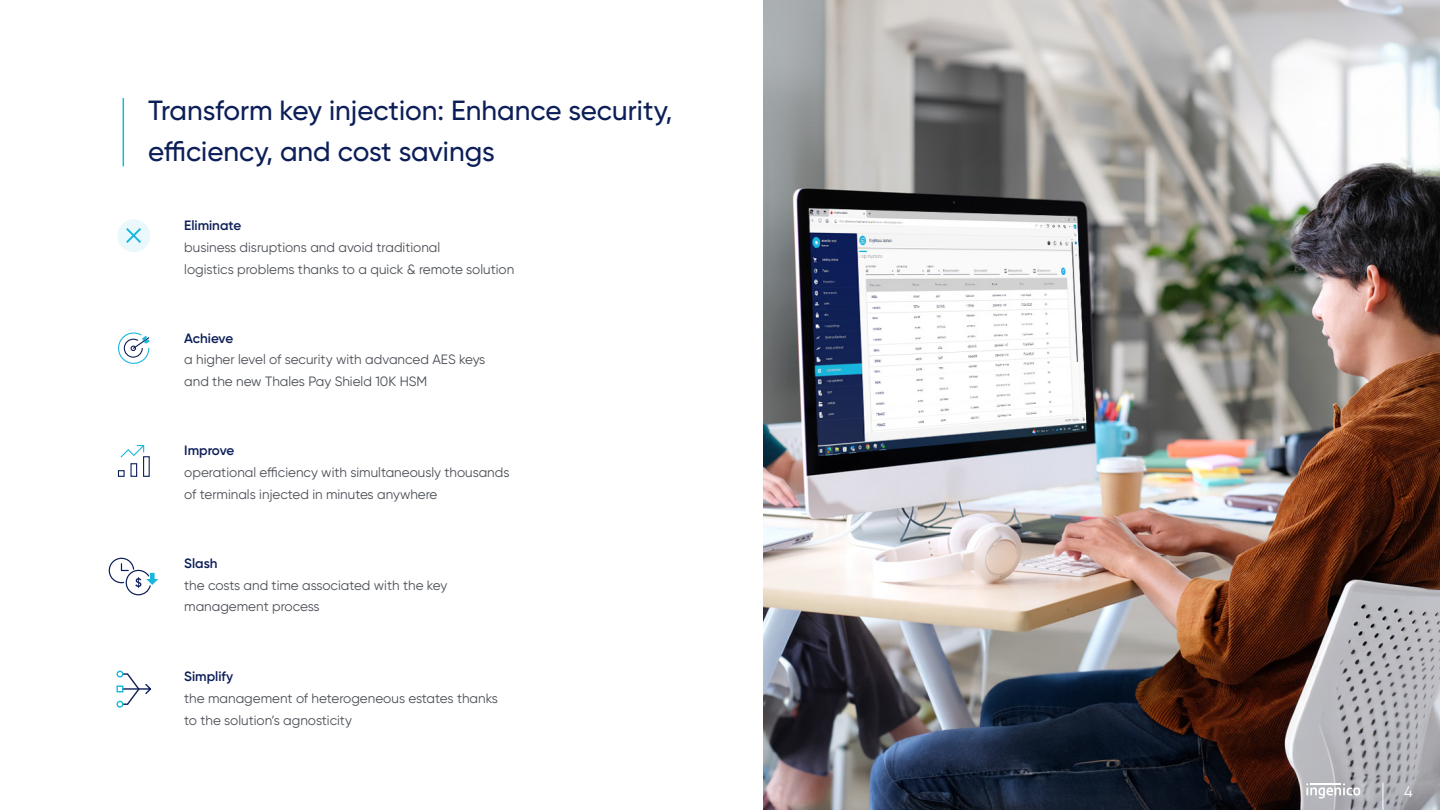
<style>
.page{position:relative;width:1440px;height:810px;background:#fff}
.page>*{position:absolute;margin:0;border:0;box-sizing:border-box;transform-origin:0 0}
.t1{font:500 27.75px/40.5px "Gilroy";color:#0c1e58}
.t2{font:15px "Gilroy";color:#fff}
.t3{font:13.5px/21.8px "Gilroy";color:#4a4f55}
.t4{font:600 13.5px "Gilroy";color:#0c1e58}
</style>
<div class="page">
<img style="left:764px;top:0;width:676px;height:810px">
<svg style="left:1306px;top:783px;width:54px;height:16px"></svg>
<svg style="left:1383px;top:783px;width:1px;height:27px"></svg>
<svg style="left:118px;top:332px;width:32px;height:32px"></svg>
<svg style="left:117px;top:219px;width:33px;height:33px"></svg>
<div style="left:130px;top:463px;width:7px;height:14px;border:1px solid #0c1e58"></div>
<div style="left:118px;top:470px;width:7px;height:7px;border:1px solid #0c1e58"></div>
<div style="left:143px;top:456px;width:7px;height:21px;border:1px solid #0c1e58"></div>
<svg style="left:121px;top:445px;width:23px;height:13px"></svg>
<svg style="left:117px;top:673px;width:34px;height:33px"></svg>
<div style="left:117px;top:701px;width:6px;height:7px;border:1px solid #19b6dd;border-radius:50%"></div>
<div style="left:117px;top:671px;width:6px;height:7px;border:1px solid #19b6dd;border-radius:50%"></div>
<svg style="left:109px;top:557px;width:49px;height:39px"></svg>
<hr style="left:123px;top:98px;width:1px;height:68px;background:#19b6dd">
<h1 class="t1" style="left:148px;top:90px;width:526px">Transform key injection: Enhance security, efficiency, and cost savings</h1>
<p class="t4" style="left:184px;top:217px;width:58px">Eliminate</p>
<p class="t3" style="left:184px;top:236px;width:331px">business disruptions and avoid traditional<br>logistics problems thanks to a quick &amp; remote solution</p>
<p class="t4" style="left:184px;top:330px;width:51px">Achieve</p>
<p class="t3" style="left:184px;top:349px;width:303px">a higher level of security with advanced AES keys and the new Thales Pay Shield 10K HSM</p>
<p class="t4" style="left:184px;top:442px;width:52px">Improve</p>
<p class="t3" style="left:184px;top:461px;width:327px">operational efficiency with simultaneously thousands of terminals injected in minutes anywhere</p>
<p class="t4" style="left:184px;top:555px;width:35px">Slash</p>
<p class="t3" style="left:184px;top:574px;width:265px">the costs and time associated with the key management process</p>
<p class="t4" style="left:184px;top:668px;width:50px">Simplify</p>
<p class="t3" style="left:184px;top:687px;width:315px">the management of heterogeneous estates thanks to the solution’s agnosticity</p>
<p class="t2" style="left:1404px;top:783px;width:10px">4</p>
</div>
